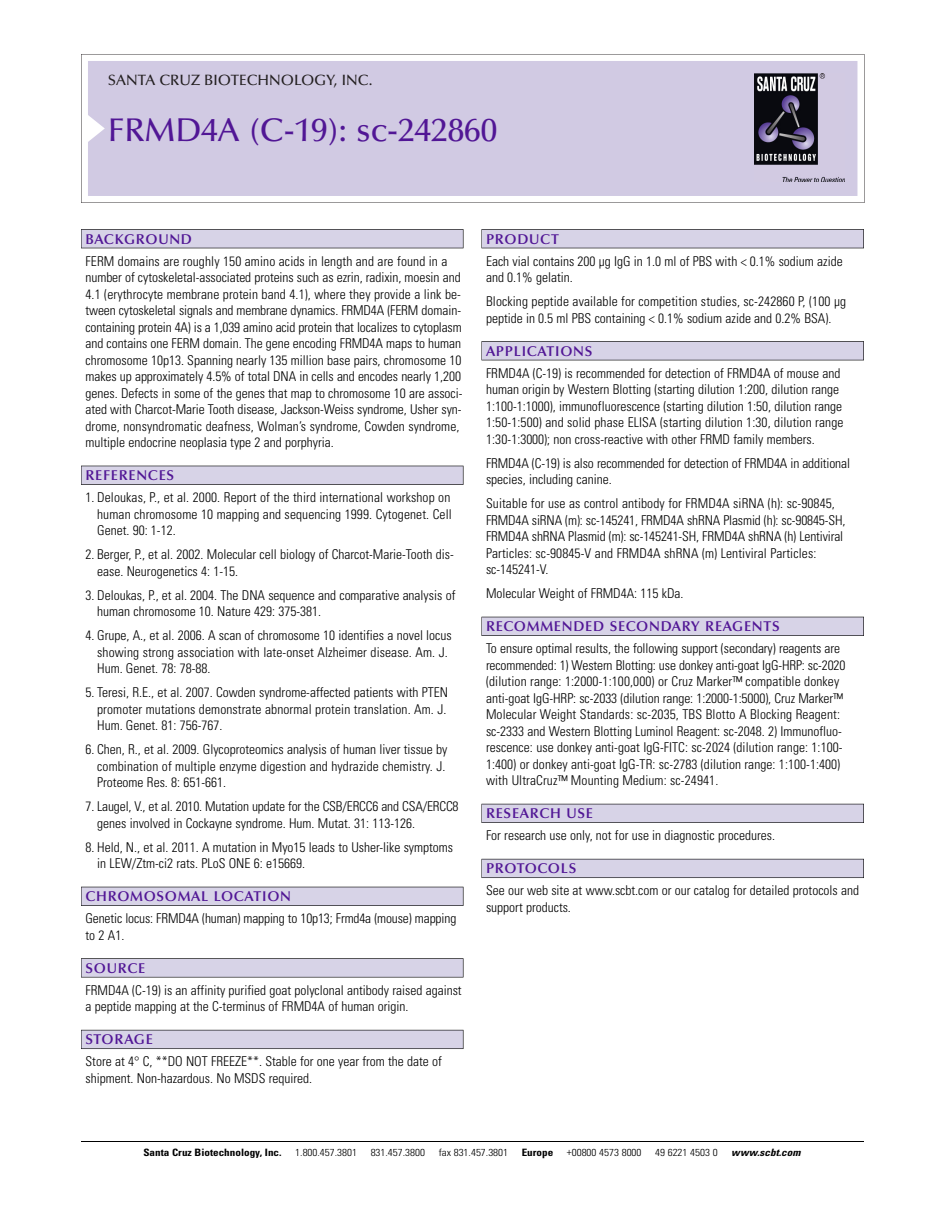
<style>
.page{position:relative;width:945px;height:1215px;background:#fff}
.page>*{position:absolute;margin:0;border:0;box-sizing:border-box;transform-origin:0 0}
.t1{font:500 33px "Optima";color:#511695}
.t2{font:500 15px "Optima";color:#231f20}
.t3{font:600 14.25px "Optima";letter-spacing:.05em;color:#511695}
.t4{font:300 condensed 13.5px/16.5px "Univers";color:#000}
.t5{font:300 condensed 10.2px "Univers";color:#000;scale:1.1 1}
.t6{font:700 condensed 10.2px "Univers";color:#000;scale:1.1 1}
.t7{font:italic 700 condensed 10.2px "Univers";letter-spacing:.005em;color:#000;scale:1.1 1}
</style>
<div class="page">
<svg style="left:81px;top:54px;width:783px;height:149px"></svg>
<div style="left:88px;top:61px;width:769px;height:135px;background:#d1cae3"></div>
<img style="left:755px;top:74px;width:90px;height:108px">
<div style="left:81px;top:229px;width:382px;height:19px;background:#525156"></div>
<div style="left:81px;top:230px;width:382px;height:18px;background:#d7d3e7"></div>
<div style="left:81px;top:466px;width:382px;height:19px;background:#515055"></div>
<div style="left:81px;top:466px;width:382px;height:18px;background:#d7d3e7"></div>
<div style="left:81px;top:887px;width:382px;height:19px;background:#525158"></div>
<div style="left:81px;top:887px;width:382px;height:18px;background:#d7d3e7"></div>
<div style="left:81px;top:958px;width:382px;height:19px;background:#575759"></div>
<div style="left:81px;top:959px;width:382px;height:18px;background:#d7d3e7"></div>
<div style="left:81px;top:1030px;width:382px;height:19px;background:#5b5a62"></div>
<div style="left:81px;top:1030px;width:382px;height:18px;background:#d7d3e7"></div>
<div style="left:482px;top:229px;width:382px;height:19px;background:#525156"></div>
<div style="left:482px;top:230px;width:381px;height:18px;background:#d7d3e7"></div>
<div style="left:482px;top:341px;width:382px;height:19px;background:#525155"></div>
<div style="left:482px;top:342px;width:381px;height:18px;background:#d7d3e7"></div>
<div style="left:482px;top:617px;width:382px;height:19px;background:#525158"></div>
<div style="left:482px;top:617px;width:381px;height:18px;background:#d7d3e7"></div>
<div style="left:482px;top:804px;width:382px;height:19px;background:#54535a"></div>
<div style="left:482px;top:804px;width:381px;height:18px;background:#d7d3e7"></div>
<div style="left:482px;top:859px;width:382px;height:19px;background:#5b5a62"></div>
<div style="left:482px;top:859px;width:381px;height:18px;background:#d7d3e7"></div>
<hr style="left:81px;top:1141px;width:783px;height:1px;background:#000">
<p class="t2" style="left:108px;top:74px;width:266px">SANTA CRUZ BIOTECHNOLOGY, INC.</p>
<h1 class="t1" style="left:108px;top:117px;width:391px">FRMD4A (C-19): sc-242860</h1>
<p class="t3" style="left:86px;top:233px;width:108px">BACKGROUND</p>
<p class="t4" style="left:86px;top:254px;width:379px">FERM domains are roughly 150 amino acids in length and are found in a number of cytoskeletal-associated proteins such as ezrin, radixin, moesin and 4.1 (erythrocyte membrane protein band 4.1), where they provide a link be&shy;tween cytoskeletal signals and membrane dynamics. FRMD4A (FERM domain&shy;containing protein 4A) is a 1,039 amino acid protein that localizes to cytoplasm and contains one FERM domain. The gene encoding FRMD4A maps to human chromosome 10p13. Spanning nearly 135 million base pairs, chromosome 10 makes up approximately 4.5% of total DNA in cells and encodes nearly 1,200 genes. Defects in some of the genes that map to chromosome 10 are associ&shy;ated with Charcot-Marie Tooth disease, Jackson-Weiss syndrome, Usher syn&shy;drome, nonsyndromatic deafness, Wolman’s syndrome, Cowden syndrome, multiple endocrine neoplasia type 2 and porphyria.</p>
<p class="t3" style="left:86px;top:470px;width:90px">REFERENCES</p>
<p class="t4" style="left:97px;top:490px;width:356px;text-align:justify;text-indent:-12px">1. Deloukas, P., et al. 2000. Report of the third international workshop on human chromosome 10 mapping and sequencing 1999. Cytogenet. Cell Genet. 90: 1-12.</p>
<p class="t4" style="left:97px;top:547px;width:358px;text-indent:-12px">2. Berger, P., et al. 2002. Molecular cell biology of Charcot-Marie-Tooth dis&shy;ease. Neurogenetics 4: 1-15.</p>
<p class="t4" style="left:97px;top:588px;width:360px;text-indent:-12px">3. Deloukas, P., et al. 2004. The DNA sequence and comparative analysis of human chromosome 10. Nature 429: 375-381.</p>
<p class="t4" style="left:97px;top:628px;width:356px;text-indent:-12px">4. Grupe, A., et al. 2006. A scan of chromosome 10 identifies a novel locus showing strong association with late-onset Alzheimer disease. Am. J.<br>Hum. Genet. 78: 78-88.</p>
<p class="t4" style="left:97px;top:685px;width:352px;text-align:justify;text-indent:-12px">5. Teresi, R.E., et al. 2007. Cowden syndrome-affected patients with PTEN promoter mutations demonstrate abnormal protein translation. Am. J.<br>Hum. Genet. 81: 756-767.</p>
<p class="t4" style="left:97px;top:742px;width:352px;text-indent:-12px">6. Chen, R., et al. 2009. Glycoproteomics analysis of human liver tissue by combination of multiple enzyme digestion and hydrazide chemistry. J.<br>Proteome Res. 8: 651-661.</p>
<p class="t4" style="left:97px;top:799px;width:363px;text-indent:-12px">7. Laugel, V., et al. 2010. Mutation update for the CSB/ERCC6 and CSA/ERCC8 genes involved in Cockayne syndrome. Hum. Mutat. 31: 113-126.</p>
<p class="t4" style="left:97px;top:840px;width:358px;text-indent:-12px">8. Held, N., et al. 2011. A mutation in Myo15 leads to Usher-like symptoms in LEW/Ztm-ci2 rats. PLoS ONE 6: e15669.</p>
<p class="t3" style="left:86px;top:891px;width:207px">CHROMOSOMAL LOCATION</p>
<p class="t4" style="left:86px;top:911px;width:373px">Genetic locus: FRMD4A (human) mapping to 10p13; Frmd4a (mouse) mapping to 2 A1.</p>
<p class="t3" style="left:86px;top:962px;width:61px">SOURCE</p>
<p class="t4" style="left:86px;top:983px;width:378px">FRMD4A (C-19) is an affinity purified goat polyclonal antibody raised against a peptide mapping at the C-terminus of FRMD4A of human origin.</p>
<p class="t3" style="left:86px;top:1034px;width:69px">STORAGE</p>
<p class="t4" style="left:86px;top:1054px;width:358px">Store at 4° C, **DO NOT FREEZE**. Stable for one year from the date of shipment. Non-hazardous. No MSDS required.</p>
<p class="t3" style="left:486px;top:233px;width:74px">PRODUCT</p>
<p class="t4" style="left:486px;top:254px;width:358px">Each vial contains 200 µg IgG in 1.0 ml of PBS with &lt; 0.1% sodium azide and 0.1% gelatin.</p>
<p class="t4" style="left:486px;top:294px;width:362px">Blocking peptide available for competition studies, sc-242860 P, (100 µg peptide in 0.5 ml PBS containing &lt; 0.1% sodium azide and 0.2% BSA).</p>
<p class="t3" style="left:486px;top:345px;width:108px">APPLICATIONS</p>
<p class="t4" style="left:486px;top:366px;width:359px">FRMD4A (C-19) is recommended for detection of FRMD4A of mouse and human origin by Western Blotting (starting dilution 1:200, dilution range 1:100-1:1000), immunofluorescence (starting dilution 1:50, dilution range 1:50-1:500) and solid phase ELISA (starting dilution 1:30, dilution range 1:30-1:3000); non cross-reactive with other FRMD family members.</p>
<p class="t4" style="left:486px;top:456px;width:366px">FRMD4A (C-19) is also recommended for detection of FRMD4A in additional species, including canine.</p>
<p class="t4" style="left:486px;top:496px;width:361px">Suitable for use as control antibody for FRMD4A siRNA (h): sc-90845, FRMD4A siRNA (m): sc-145241, FRMD4A shRNA Plasmid (h): sc-90845-SH, FRMD4A shRNA Plasmid (m): sc-145241-SH, FRMD4A shRNA (h) Lentiviral Particles: sc-90845-V and FRMD4A shRNA (m) Lentiviral Particles: sc-145241-V.</p>
<p class="t4" style="left:486px;top:586px;width:199px">Molecular Weight of FRMD4A: 115 kDa.</p>
<p class="t3" style="left:486px;top:621px;width:295px">RECOMMENDED SECONDARY REAGENTS</p>
<p class="t4" style="left:486px;top:641px;width:361px">To ensure optimal results, the following support (secondary) reagents are recommended: 1) Western Blotting: use donkey anti-goat IgG-HRP: sc-2020 (dilution range: 1:2000-1:100,000) or Cruz Marker™ compatible donkey anti-goat IgG-HRP: sc-2033 (dilution range: 1:2000-1:5000), Cruz Marker™ Molecular Weight Standards: sc-2035, TBS Blotto A Blocking Reagent: sc-2333 and Western Blotting Luminol Reagent: sc-2048. 2) Immunofluo&shy;rescence: use donkey anti-goat IgG-FITC: sc-2024 (dilution range: 1:100- 1:400) or donkey anti-goat IgG-TR: sc-2783 (dilution range: 1:100-1:400) with UltraCruz™ Mounting Medium: sc-24941.</p>
<p class="t3" style="left:486px;top:808px;width:109px">RESEARCH USE</p>
<p class="t4" style="left:486px;top:828px;width:290px">For research use only, not for use in diagnostic procedures.</p>
<p class="t3" style="left:486px;top:863px;width:92px">PROTOCOLS</p>
<p class="t4" style="left:486px;top:883px;width:375px">See our web site at www.scbt.com or our catalog for detailed protocols and support products.</p>
<p class="t6" style="left:143px;top:1148px;width:127px">Santa Cruz Biotechnology, Inc.</p>
<p class="t5" style="left:295px;top:1148px;width:58px">1.800.457.3801</p>
<p class="t5" style="left:371px;top:1148px;width:51px">831.457.3800</p>
<p class="t5" style="left:439px;top:1148px;width:65px">fax 831.457.3801</p>
<p class="t6" style="left:522px;top:1148px;width:30px">Europe</p>
<p class="t5" style="left:567px;top:1148px;width:69px">+00800 4573 8000</p>
<p class="t5" style="left:655px;top:1148px;width:58px">49 6221 4503 0</p>
<p class="t7" style="left:731px;top:1148px;width:64px">www.scbt.com</p>
</div>
